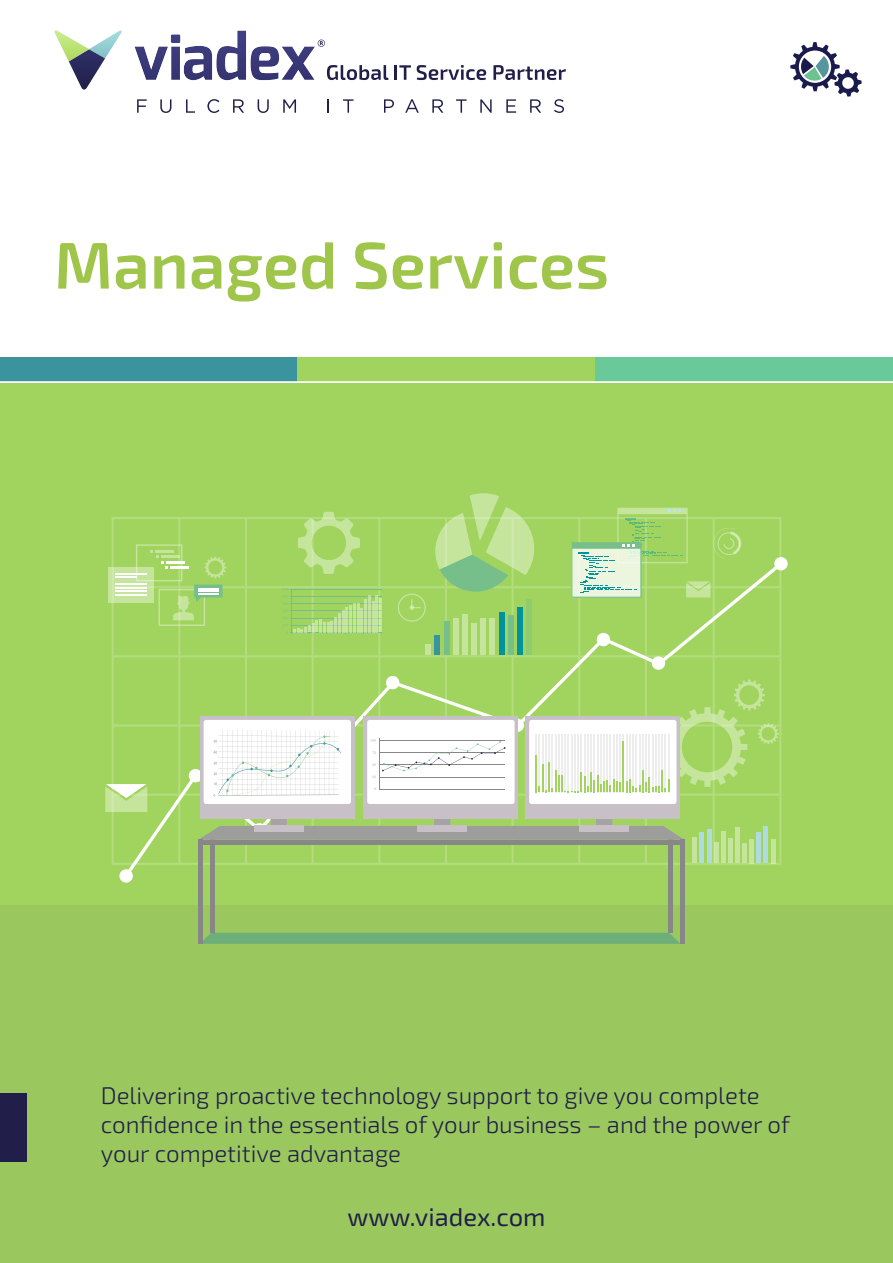
<style>
.page{position:relative;width:893px;height:1263px;background:#fff}
.page>*{position:absolute;margin:0;border:0;box-sizing:border-box;transform-origin:0 0}
.t1{font:600 66px "Exo 2.0";color:#9fc64b}
.t2{font:25.5px "Exo 2.0";color:#211f49}
.t3{font:300 24px/28.8px "Exo 2.0";color:#211f49}
</style>
<div class="page">
<div style="left:0;top:383px;width:893px;height:880px;background:#a0d45e"></div>
<div style="left:0;top:905px;width:893px;height:358px;background:#9ac85e"></div>
<svg style="left:112px;top:517px;width:669px;height:348px"></svg>
<svg style="left:119px;top:557px;width:669px;height:326px"></svg>
<svg style="left:298px;top:512px;width:62px;height:62px"></svg>
<div style="left:425px;top:644px;width:6px;height:11px;background:#c5e59d"></div>
<div style="left:435px;top:635px;width:5px;height:20px;background:#3b939d"></div>
<div style="left:444px;top:622px;width:5px;height:33px;background:#76bf8b"></div>
<div style="left:453px;top:618px;width:5px;height:37px;background:#c5e59d"></div>
<div style="left:462px;top:614px;width:6px;height:41px;background:#c5e59d"></div>
<div style="left:471px;top:623px;width:6px;height:32px;background:#c5e59d"></div>
<div style="left:481px;top:618px;width:5px;height:37px;background:#c5e59d"></div>
<div style="left:490px;top:618px;width:5px;height:37px;background:#c5e59d"></div>
<div style="left:499px;top:612px;width:5px;height:43px;background:#00939e"></div>
<div style="left:526px;top:600px;width:6px;height:55px;background:#8fcb6f"></div>
<div style="left:508px;top:615px;width:5px;height:40px;background:#76bf8b"></div>
<div style="left:517px;top:608px;width:6px;height:47px;background:#00939e"></div>
<hr style="left:693px;top:838px;width:4px;height:25px;background:#c5e59d">
<hr style="left:700px;top:832px;width:4px;height:31px;background:#addbdf">
<hr style="left:707px;top:830px;width:4px;height:33px;background:#addbdf">
<svg style="left:714px;top:842px;width:4px;height:21px"></svg>
<hr style="left:721px;top:831px;width:4px;height:32px;background:#c5e59d">
<hr style="left:728px;top:839px;width:4px;height:24px;background:#c5e59d">
<hr style="left:735px;top:827px;width:4px;height:36px;background:#c5e59d">
<div style="left:742px;top:843px;width:5px;height:20px;background:#c5e59d"></div>
<hr style="left:750px;top:839px;width:4px;height:24px;background:#c5e59d">
<hr style="left:771px;top:839px;width:4px;height:24px;background:#c5e59d">
<hr style="left:757px;top:832px;width:4px;height:31px;background:#addbdf">
<hr style="left:764px;top:826px;width:4px;height:37px;background:#addbdf">
<svg style="left:105px;top:784px;width:42px;height:28px"></svg>
<svg style="left:435px;top:493px;width:99px;height:99px"></svg>
<hr style="left:290px;top:632px;width:92px;height:1px;background:#76bf8b">
<hr style="left:290px;top:625px;width:92px;height:1px;background:#76bf8b">
<hr style="left:290px;top:618px;width:92px;height:1px;background:#76bf8b">
<hr style="left:290px;top:611px;width:92px;height:1px;background:#76bf8b">
<hr style="left:290px;top:603px;width:92px;height:1px;background:#76bf8b">
<hr style="left:290px;top:596px;width:92px;height:1px;background:#76bf8b">
<hr style="left:290px;top:589px;width:92px;height:1px;background:#76bf8b">
<svg style="left:283px;top:588px;width:50px;height:46px"></svg>
<hr style="left:334px;top:617px;width:3px;height:15px;background:#fff">
<hr style="left:338px;top:613px;width:3px;height:19px;background:#fff">
<hr style="left:342px;top:610px;width:2px;height:22px;background:#fff">
<hr style="left:346px;top:607px;width:2px;height:25px;background:#fff">
<hr style="left:349px;top:605px;width:3px;height:27px;background:#fff">
<hr style="left:353px;top:603px;width:3px;height:29px;background:#fff">
<hr style="left:357px;top:603px;width:2px;height:29px;background:#fff">
<hr style="left:361px;top:608px;width:2px;height:24px;background:#fff">
<hr style="left:364px;top:599px;width:3px;height:33px;background:#fff">
<hr style="left:368px;top:595px;width:3px;height:37px;background:#fff">
<hr style="left:372px;top:601px;width:2px;height:31px;background:#fff">
<hr style="left:376px;top:595px;width:2px;height:37px;background:#fff">
<hr style="left:379px;top:599px;width:3px;height:33px;background:#fff">
<svg style="left:398px;top:594px;width:28px;height:28px"></svg>
<div style="left:109px;top:567px;width:45px;height:36px;background:#c9e6a4"></div>
<svg style="left:116px;top:544px;width:110px;height:82px"></svg>
<svg style="left:571px;top:508px;width:170px;height:90px"></svg>
<div style="left:202px;top:933px;width:478px;height:11px;background:#6dae79"></div>
<hr style="left:211px;top:837px;width:4px;height:96px;background:#878787">
<hr style="left:668px;top:837px;width:4px;height:96px;background:#878787">
<hr style="left:198px;top:840px;width:486px;height:4px;background:#878787">
<hr style="left:198px;top:840px;width:4px;height:104px;background:#878787">
<hr style="left:680px;top:840px;width:4px;height:104px;background:#878787">
<div style="left:200px;top:716px;width:155px;height:102px;background:#c7c1c7"></div>
<div style="left:204px;top:720px;width:147px;height:84px;background:#fff;border-radius:3px"></div>
<div style="left:363px;top:716px;width:155px;height:102px;background:#c7c1c7"></div>
<div style="left:367px;top:720px;width:148px;height:84px;background:#fff;border-radius:3px"></div>
<svg style="left:198px;top:809px;width:486px;height:31px"></svg>
<div style="left:579px;top:825px;width:50px;height:7px;background:#c7c1c7"></div>
<div style="left:525px;top:716px;width:155px;height:102px;background:#c7c1c7"></div>
<div style="left:529px;top:720px;width:147px;height:84px;background:#fff;border-radius:3px"></div>
<svg style="left:370px;top:739px;width:6px;height:2px"></svg>
<hr style="left:379px;top:738px;width:1px;height:51px;background:#878787">
<hr style="left:380px;top:789px;width:125px;height:1px;background:#878787">
<hr style="left:380px;top:741px;width:125px;height:1px;background:#878787">
<hr style="left:380px;top:753px;width:125px;height:1px;background:#878787">
<hr style="left:380px;top:765px;width:125px;height:1px;background:#878787">
<hr style="left:380px;top:777px;width:125px;height:1px;background:#878787">
<svg style="left:382px;top:741px;width:123px;height:30px"></svg>
<hr style="left:222px;top:730px;width:1px;height:65px;background:#9d9d9c">
<hr style="left:232px;top:730px;width:1px;height:65px;background:#9d9d9c">
<hr style="left:242px;top:730px;width:1px;height:65px;background:#9d9d9c">
<hr style="left:252px;top:730px;width:1px;height:65px;background:#9d9d9c">
<hr style="left:262px;top:730px;width:1px;height:65px;background:#9d9d9c">
<hr style="left:271px;top:730px;width:1px;height:65px;background:#9d9d9c">
<hr style="left:281px;top:730px;width:1px;height:65px;background:#9d9d9c">
<hr style="left:291px;top:730px;width:1px;height:65px;background:#9d9d9c">
<hr style="left:300px;top:730px;width:1px;height:65px;background:#9d9d9c">
<hr style="left:310px;top:730px;width:1px;height:65px;background:#9d9d9c">
<hr style="left:319px;top:730px;width:1px;height:65px;background:#9d9d9c">
<hr style="left:329px;top:730px;width:1px;height:65px;background:#9d9d9c">
<hr style="left:227px;top:730px;width:1px;height:65px;background:#9d9d9c">
<hr style="left:237px;top:730px;width:1px;height:65px;background:#9d9d9c">
<hr style="left:247px;top:730px;width:1px;height:65px;background:#9d9d9c">
<hr style="left:257px;top:730px;width:1px;height:65px;background:#9d9d9c">
<hr style="left:267px;top:730px;width:1px;height:65px;background:#9d9d9c">
<hr style="left:276px;top:730px;width:1px;height:65px;background:#9d9d9c">
<hr style="left:286px;top:730px;width:1px;height:65px;background:#9d9d9c">
<hr style="left:296px;top:730px;width:1px;height:65px;background:#9d9d9c">
<hr style="left:305px;top:730px;width:1px;height:65px;background:#9d9d9c">
<hr style="left:315px;top:730px;width:1px;height:65px;background:#9d9d9c">
<hr style="left:324px;top:730px;width:1px;height:65px;background:#9d9d9c">
<hr style="left:334px;top:730px;width:1px;height:65px;background:#9d9d9c">
<svg style="left:214px;top:731px;width:127px;height:66px"></svg>
<hr style="left:535px;top:734px;width:2px;height:58px;background:#ededed">
<hr style="left:535px;top:755px;width:2px;height:37px;background:#a0d45e">
<svg style="left:538px;top:680px;width:241px;height:113px"></svg>
<div style="left:0;top:358px;width:298px;height:24px;background:#3b939d"></div>
<div style="left:298px;top:358px;width:297px;height:24px;background:#a0d45e"></div>
<div style="left:595px;top:358px;width:298px;height:24px;background:#69c998"></div>
<hr style="left:0;top:381px;width:893px;height:2px;background:#fff">
<div style="left:0;top:1093px;width:26px;height:69px;background:#211f49"></div>
<svg style="left:790px;top:42px;width:72px;height:55px"></svg>
<svg style="left:54px;top:30px;width:68px;height:60px"></svg>
<svg style="left:134px;top:31px;width:254px;height:49px"></svg>
<svg style="left:395px;top:65px;width:16px;height:15px"></svg>
<svg style="left:417px;top:65px;width:69px;height:15px"></svg>
<svg style="left:493px;top:65px;width:73px;height:15px"></svg>
<svg style="left:137px;top:99px;width:10px;height:14px"></svg>
<svg style="left:160px;top:99px;width:11px;height:14px"></svg>
<svg style="left:186px;top:99px;width:9px;height:14px"></svg>
<svg style="left:207px;top:99px;width:12px;height:14px"></svg>
<svg style="left:233px;top:99px;width:11px;height:14px"></svg>
<svg style="left:258px;top:99px;width:11px;height:14px"></svg>
<svg style="left:283px;top:99px;width:13px;height:14px"></svg>
<svg style="left:328px;top:99px;width:1px;height:14px"></svg>
<svg style="left:343px;top:99px;width:10px;height:14px"></svg>
<svg style="left:384px;top:99px;width:10px;height:14px"></svg>
<svg style="left:405px;top:99px;width:14px;height:14px"></svg>
<svg style="left:432px;top:99px;width:11px;height:14px"></svg>
<svg style="left:456px;top:99px;width:11px;height:14px"></svg>
<svg style="left:480px;top:99px;width:12px;height:14px"></svg>
<svg style="left:506px;top:99px;width:10px;height:14px"></svg>
<svg style="left:530px;top:99px;width:11px;height:14px"></svg>
<svg style="left:554px;top:99px;width:10px;height:14px"></svg>
<h1 class="t1" style="left:54px;top:226px;width:557px">Managed Services</h1>
<p class="t3" style="left:101px;top:1082px;width:691px">Delivering proactive technology support to give you complete confidence in the essentials of your business – and the power of your competitive advantage</p>
<p class="t2" style="left:347px;top:1202px;width:200px">www.viadex.com</p>
</div>
